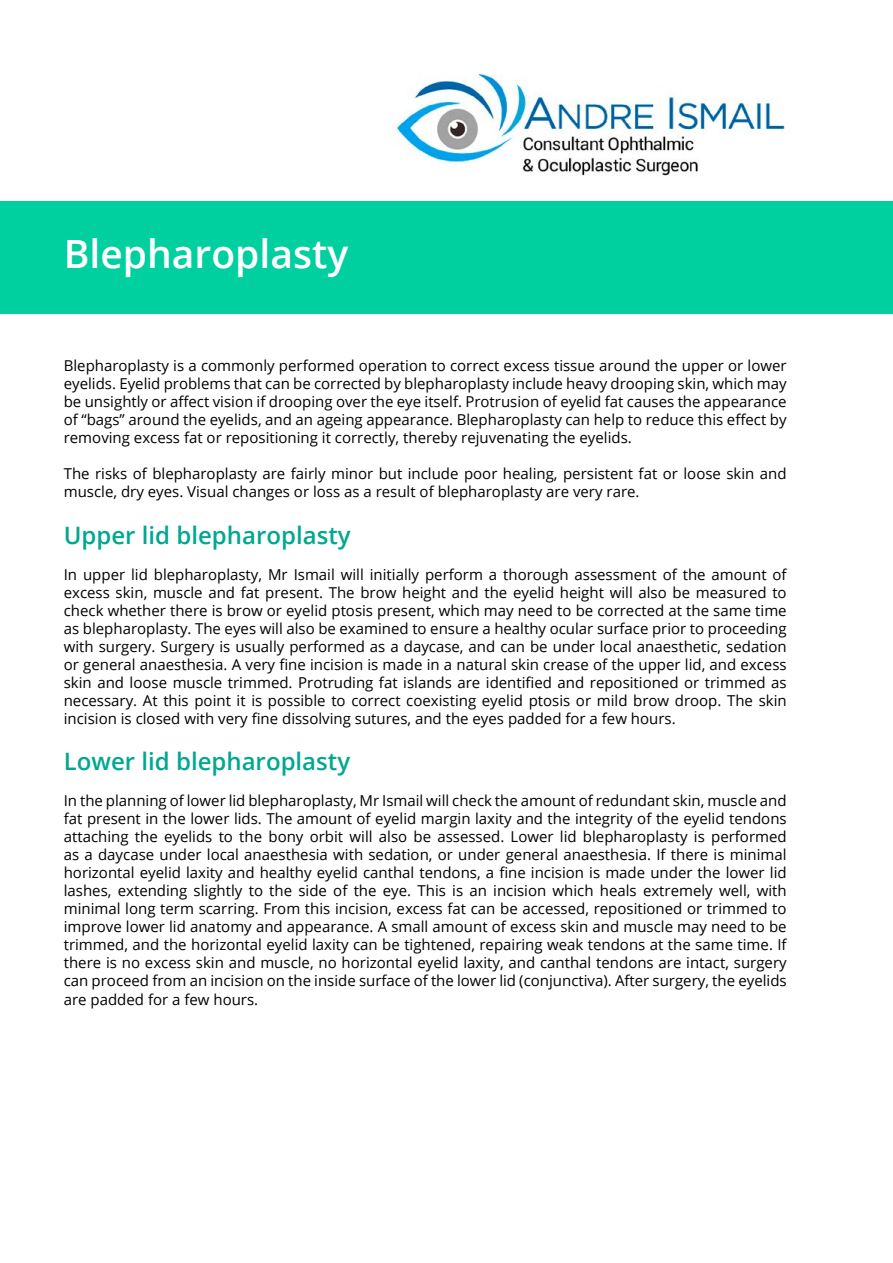
<style>
.page{position:relative;width:893px;height:1263px;background:#fff}
.page>*{position:absolute;margin:0;border:0;box-sizing:border-box;transform-origin:0 0}
.t1{font:600 39px "Open Sans";color:#fff}
.t2{font:600 24px "Open Sans";color:#00a88f}
.t3{font:15px/18px "Open Sans";color:#000;text-align:justify}
</style>
<div class="page">
<div style="left:0;top:201px;width:893px;height:112px;background:#00cfa0"></div>
<img style="left:395px;top:73px;width:391px;height:103px">
<h1 class="t1" style="left:64px;top:227px;width:286px">Blepharoplasty</h1>
<p class="t3" style="left:64px;top:356px;width:724px">Blepharoplasty is a commonly performed operation to correct excess tissue around the upper or lower eyelids. Eyelid problems that can be corrected by blepharoplasty include heavy drooping skin, which may be unsightly or affect vision if drooping over the eye itself. Protrusion of eyelid fat causes the appearance of “bags” around the eyelids, and an ageing appearance. Blepharoplasty can help to reduce this effect by removing excess fat or repositioning it correctly, thereby rejuvenating the eyelids.</p>
<p class="t3" style="left:64px;top:464px;width:724px">The risks of blepharoplasty are fairly minor but include poor healing, persistent fat or loose skin and muscle, dry eyes. Visual changes or loss as a result of blepharoplasty are very rare.</p>
<h2 class="t2" style="left:64px;top:518px;width:288px">Upper lid blepharoplasty</h2>
<p class="t3" style="left:64px;top:565px;width:724px">In upper lid blepharoplasty, Mr Ismail will initially perform a thorough assessment of the amount of excess skin, muscle and fat present. The brow height and the eyelid height will also be measured to check whether there is brow or eyelid ptosis present, which may need to be corrected at the same time as blepharoplasty. The eyes will also be examined to ensure a healthy ocular surface prior to proceeding with surgery. Surgery is usually performed as a daycase, and can be under local anaesthetic, sedation or general anaesthesia. A very fine incision is made in a natural skin crease of the upper lid, and excess skin and loose muscle trimmed. Protruding fat islands are identified and repositioned or trimmed as necessary. At this point it is possible to correct coexisting eyelid ptosis or mild brow droop. The skin incision is closed with very fine dissolving sutures, and the eyes padded for a few hours.</p>
<h2 class="t2" style="left:64px;top:745px;width:288px">Lower lid blepharoplasty</h2>
<p class="t3" style="left:64px;top:792px;width:724px">In the planning of lower lid blepharoplasty, Mr Ismail will check the amount of redundant skin, muscle and fat present in the lower lids. The amount of eyelid margin laxity and the integrity of the eyelid tendons attaching the eyelids to the bony orbit will also be assessed. Lower lid blepharoplasty is performed as a daycase under local anaesthesia with sedation, or under general anaesthesia. If there is minimal horizontal eyelid laxity and healthy eyelid canthal tendons, a fine incision is made under the lower lid lashes, extending slightly to the side of the eye. This is an incision which heals extremely well, with minimal long term scarring. From this incision, excess fat can be accessed, repositioned or trimmed to improve lower lid anatomy and appearance. A small amount of excess skin and muscle may need to be trimmed, and the horizontal eyelid laxity can be tightened, repairing weak tendons at the same time. If there is no excess skin and muscle, no horizontal eyelid laxity, and canthal tendons are intact, surgery can proceed from an incision on the inside surface of the lower lid (conjunctiva). After surgery, the eyelids are padded for a few hours.</p>
</div>
